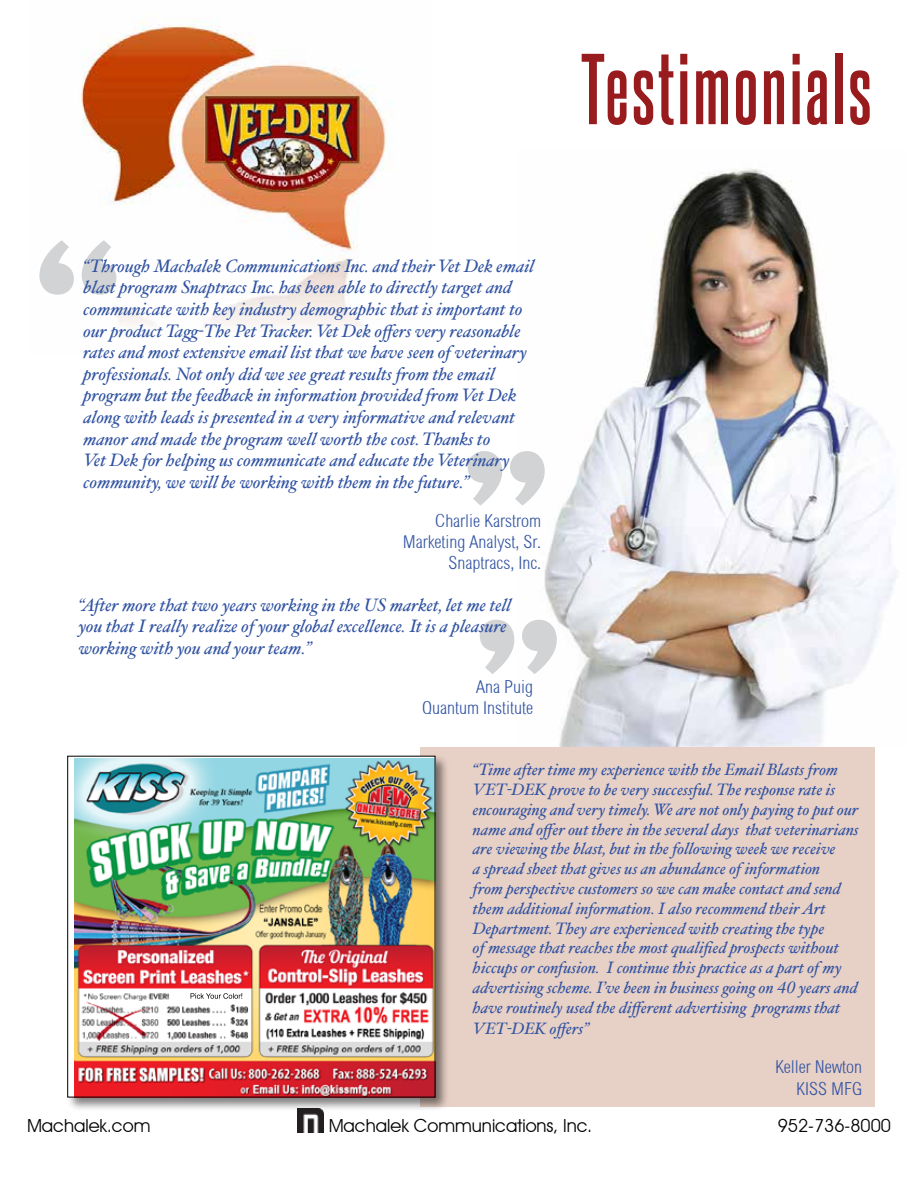
<style>
.page{position:relative;width:918px;height:1188px;background:#fff}
.page>*{position:absolute;margin:0;border:0;box-sizing:border-box;transform-origin:0 0}
.t1{font:165px "Aardvark";color:#d1d3d4}
.t2{font:700 85.5px "Steelfish Rg";letter-spacing:.03em;color:#981b1e}
.t3{font:italic 18px/21.6px "Hoefler Text";color:#3153a2}
.t4{font:18px/21px "Sertig";color:#3153a2;text-align:right}
.t5{font:18px "Avant Garde IT Cby BT";color:#000}
.t6{font:italic 16.5px/19.8px "Hoefler Text";color:#3153a2}
</style>
<div class="page">
<img style="left:81px;top:21px;width:312px;height:305px">
<img style="left:544px;top:169px;width:352px;height:578px">
<svg style="left:544px;top:614px;width:17px;height:66px"></svg>
<svg style="left:544px;top:446px;width:5px;height:65px"></svg>
<svg style="left:81px;top:234px;width:41px;height:66px"></svg>
<div style="left:420px;top:747px;width:454px;height:360px;background:#e7d0c6"></div>
<div style="left:66px;top:754px;width:384px;height:358px;background:#000;opacity:.5"></div>
<img style="left:75px;top:758px;width:358px;height:337px">
<img style="left:81px;top:989px;width:164px;height:50px">
<img style="left:303px;top:1006px;width:128px;height:19px">
<img style="left:264px;top:1023px;width:165px;height:16px">
<img style="left:298px;top:1109px;width:26px;height:23px">
<h2 class="t2" style="left:581px;top:37px;width:293px">Testimonials</h2>
<h1 class="t1" style="left:28px;top:195px;width:101px">“</h1>
<p class="t3" style="left:84px;top:255px;width:452px">“Through Machalek Communications Inc. and their Vet Dek email blast program Snaptracs Inc. has been able to directly target and communicate with key industry demographic that is important to our product Tagg-The Pet Tracker. Vet Dek offers very reasonable rates and most extensive email list that we have seen of veterinary professionals. Not only did we see great results from the email program but the feedback in information provided from Vet Dek along with leads is presented in a very informative and relevant manor and made the program well worth the cost. Thanks to<br>Vet Dek for helping us communicate and educate the Veterinary community, we will be working with them in the future.”</p>
<p class="t4" style="left:403px;top:510px;width:140px">Charlie Karstrom<br>Marketing Analyst, Sr.<br>Snaptracs, Inc.</p>
<p class="t3" style="left:79px;top:594px;width:434px">“After more that two years working in the US market, let me tell you that I really realize of your global excellence. It is a pleasure working with you and your team.”</p>
<p class="t4" style="left:422px;top:677px;width:112px">Ana Puig<br>Quantum Institute</p>
<h1 class="t1" style="left:456px;top:406px;width:100px">”</h1>
<h1 class="t1" style="left:468px;top:574px;width:100px">”</h1>
<p class="t6" style="left:473px;top:760px;width:387px">“Time after time my experience with the Email Blasts from VET-DEK prove to be very successful. The response rate is encouraging and very timely. We are not only paying to put our name and offer out there in the several days that veterinarians are viewing the blast, but in the following week we receive<br>a spread sheet that gives us an abundance of information<br>from perspective customers so we can make contact and send them additional information. I also recommend their Art Department. They are experienced with creating the type<br>of message that reaches the most qualified prospects without hiccups or confusion. I continue this practice as a part of my advertising scheme. I’ve been in business going on 40 years and have routinely used the different advertising programs that</p>
<p class="t6" style="left:473px;top:1019px;width:118px">VET-DEK offers”</p>
<p class="t4" style="left:775px;top:1057px;width:88px;line-height:21.6px">Keller Newton<br>KISS MFG</p>
<p class="t5" style="left:27px;top:1115px;width:125px">Machalek.com</p>
<p class="t5" style="left:329px;top:1115px;width:265px">Machalek Communications, Inc.</p>
<p class="t5" style="left:778px;top:1115px;width:115px">952-736-8000</p>
</div>
